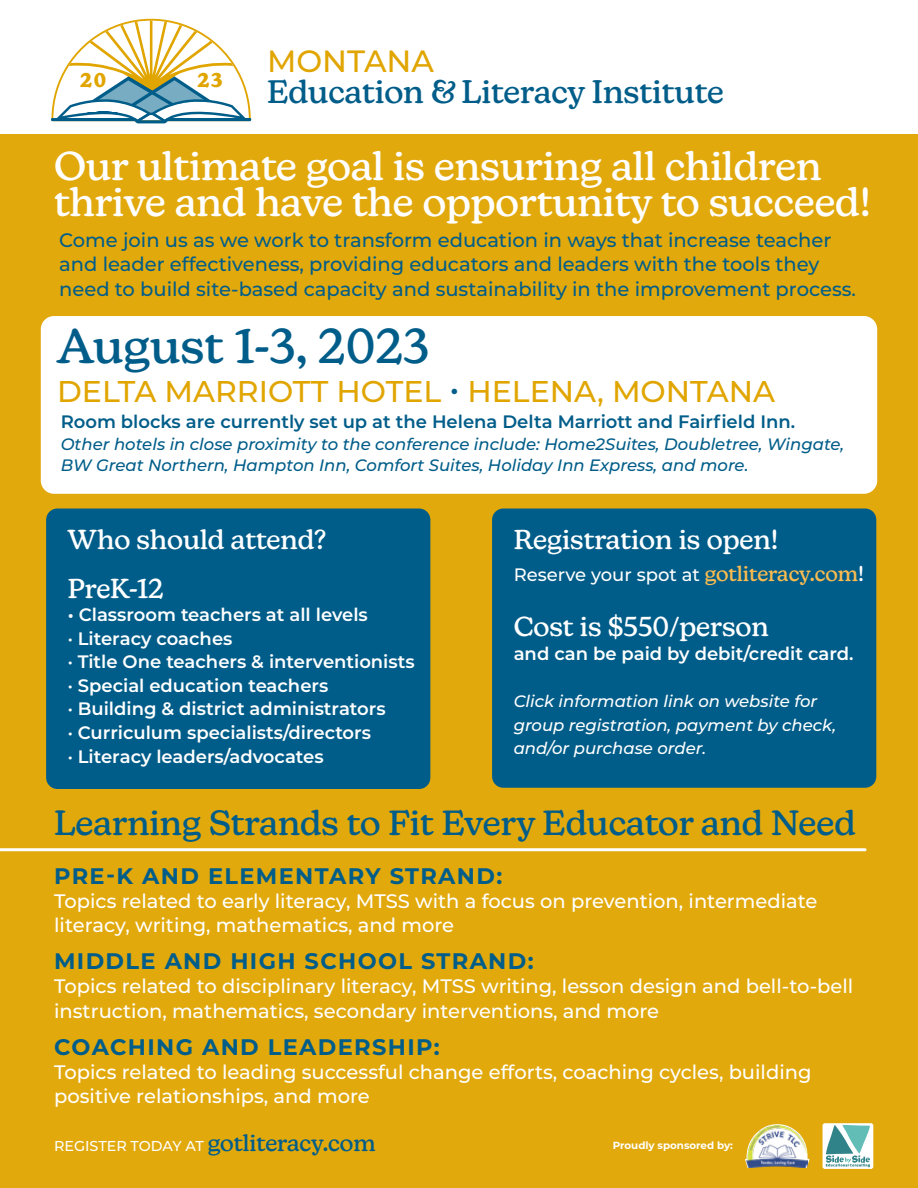
<style>
.page{position:relative;width:918px;height:1188px;background:#fff}
.page>*{position:absolute;margin:0;border:0;box-sizing:border-box;transform-origin:0 0}
.t1{font:500 48.15px "New Kansas";color:#005d89}
.t2{font:500 39.75px/36.5px "New Kansas";color:#fff}
.t3{font:500 34.5px "New Kansas";color:#005d89}
.t4{font:500 32.1px "New Kansas";color:#005d89}
.t5{font:500 30.75px "Montserrat";color:#e1a500}
.t6{font:500 30px "Montserrat";color:#e1a500}
.t7{font:500 27px/49.1px "New Kansas";color:#fff}
.t8{font:700 22.5px "Montserrat";letter-spacing:.06em;color:#005d89}
.t9{font:500 19.5px/24.3px "Montserrat";color:#fff}
.t10{font:500 19.5px/24.3px "Montserrat";color:#005d89}
.t11{font:700 19.5px "New Kansas";color:#e1a500}
.t12{font:600 18px/23.5px "Montserrat";color:#fff}
.t13{font:600 18px "Montserrat";color:#005d89}
.t14{font:500 18px "Montserrat";color:#fff}
.t15{font:italic 500 16.5px/21.3px "Montserrat";color:#005d89}
.t16{font:italic 500 16.5px/23.5px "Montserrat";color:#fff}
.t17{font:500 14.25px "Montserrat";color:#fff}
.t18{font:700 10.35px "Montserrat";color:#fff}
.s1{color:#005d89}
.s2{font-family:"New Kansas";font-size:21px;color:#fbbb50}
.s3{font-family:"New Kansas";font-size:21px}
.s4{font-family:"New Kansas";font-size:22.95px;color:#005d89}
</style>
<div class="page">
<div style="left:0;top:134px;width:918px;height:1054px;background:#e2a90d"></div>
<div style="left:41px;top:316px;width:836px;height:178px;background:#fff;border-radius:13px"></div>
<svg style="left:51px;top:18px;width:201px;height:106px"></svg>
<svg style="left:745px;top:1124px;width:65px;height:44px"></svg>
<img style="left:746px;top:1125px;width:62px;height:42px">
<div style="left:823px;top:1123px;width:50px;height:46px;background:#fff;border-radius:2px"></div>
<svg style="left:826px;top:1125px;width:44px;height:42px"></svg>
<div style="left:46px;top:509px;width:384px;height:280px;background:#005d89;border-radius:11px"></div>
<div style="left:492px;top:509px;width:384px;height:279px;background:#005d89;border-radius:11px"></div>
<hr style="left:0;top:848px;width:865px;height:3px;background:#fff">
<h3 class="t5" style="left:267px;top:40px;width:169px">MONTANA</h3>
<p class="t11" style="left:80px;top:69px;width:28px">20</p>
<p class="t11" style="left:198px;top:69px;width:27px">23</p>
<h3 class="t4" style="left:267px;top:73px;width:458px">Education &amp;Literacy Institute</h3>
<h2 class="t2" style="left:54px;top:147px;width:818px">Our ultimate goal is ensuring all children thrive and have the opportunity to succeed!</h2>
<p class="t10" style="left:59px;top:227px;width:798px">Come join us as we work to transform education in ways that increase teacher and leader effectiveness, providing educators and leaders with the tools they need to build site-based capacity and sustainability in the improvement process.</p>
<h1 class="t1" style="left:57px;top:317px;width:374px">August 1-3, 2023</h1>
<h3 class="t6" style="left:57px;top:370px;width:719px">DELTA MARRIOTT HOTEL <span class="s1">•</span> HELENA, MONTANA</h3>
<p class="t13" style="left:61px;top:409px;width:736px">Room blocks are currently set up at the Helena Delta Marriott and Fairfield Inn.</p>
<p class="t15" style="left:61px;top:432px;width:785px">Other hotels in close proximity to the conference include: Home2Suites, Doubletree, Wingate,<br>BW Great Northern, Hampton Inn, Comfort Suites, Holiday Inn Express, and more.</p>
<h3 class="t7" style="left:68px;top:515px;width:260px">Who should attend?<br>PreK-12</h3>
<p class="t12" style="left:68px;top:602px;width:348px">• Classroom teachers at all levels<br>· Literacy coaches<br>· Title One teachers &amp; interventionists · Special education teachers<br>· Building &amp; district administrators<br>· Curriculum specialists/directors<br>· Literacy leaders/advocates</p>
<h3 class="t7" style="left:514px;top:515px;width:266px">Registration is open!</h3>
<p class="t14" style="left:514px;top:562px;width:352px">Reserve your spot at <span class="s2">gotliteracy.com</span><span class="s3">!</span></p>
<h3 class="t7" style="left:514px;top:602px;width:257px">Cost is $550/person</h3>
<p class="t12" style="left:514px;top:641px;width:341px">and can be paid by debit/credit card.</p>
<p class="t16" style="left:514px;top:689px;width:324px">Click information link on website for group registration, payment by check, and/or purchase order.</p>
<h3 class="t3" style="left:54px;top:802px;width:803px">Learning Strands to Fit Every Educator and Need</h3>
<p class="t8" style="left:54px;top:859px;width:450px">PRE-K AND ELEMENTARY STRAND:</p>
<p class="t9" style="left:54px;top:888px;width:765px">Topics related to early literacy, MTSS with a focus on prevention, intermediate literacy, writing, mathematics, and more</p>
<p class="t8" style="left:54px;top:945px;width:481px">MIDDLE AND HIGH SCHOOL STRAND:</p>
<p class="t9" style="left:54px;top:974px;width:801px">Topics related to disciplinary literacy, MTSS writing, lesson design and bell-to-bell instruction, mathematics, secondary interventions, and more</p>
<p class="t8" style="left:54px;top:1030px;width:387px">COACHING AND LEADERSHIP:</p>
<p class="t9" style="left:54px;top:1059px;width:759px">Topics related to leading successful change efforts, coaching cycles, building positive relationships, and more</p>
<p class="t17" style="left:54px;top:1136px;width:323px">REGISTER TODAY AT <span class="s4">gotliteracy.com</span></p>
<p class="t18" style="left:613px;top:1138px;width:122px">Proudly sponsored by:</p>
</div>
